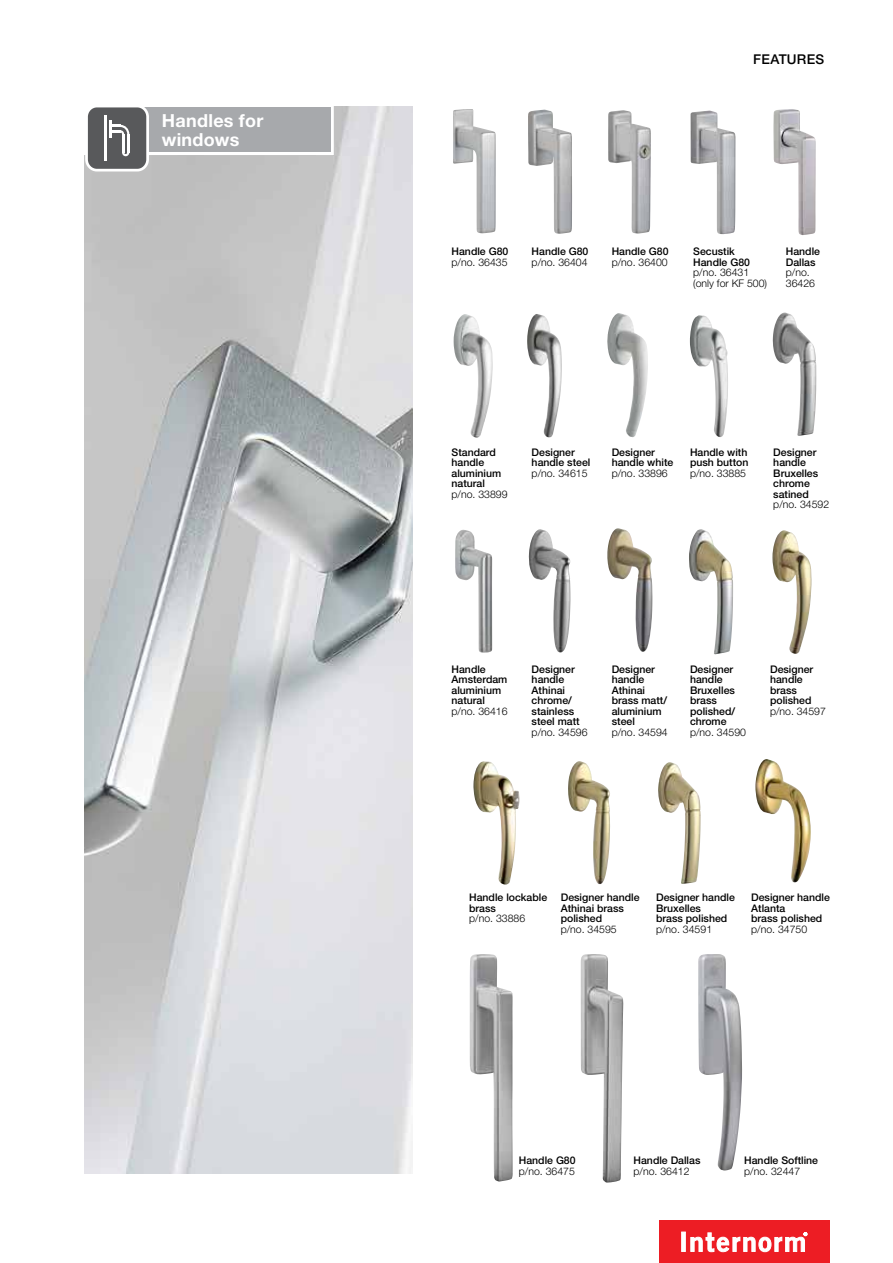
<style>
.page{position:relative;width:893px;height:1263px;background:#fff}
.page>*{position:absolute;margin:0;border:0;box-sizing:border-box;transform-origin:0 0}
.t1{font:700 18px/19.5px "Helvetica Neue LT Pro";letter-spacing:.015em;color:#fff}
.t2{font:500 13.5px "Helvetica Neue LT Pro";letter-spacing:.015em;color:#000}
.t3{font:500 10.5px/10.5px "Helvetica Neue LT Pro";color:#000}
.t4{font:300 10.5px/10.5px "Helvetica Neue LT Pro";color:#000}
</style>
<div class="page">
<div style="left:659px;top:1220px;width:170px;height:43px;background:#ed1d24"></div>
<svg style="left:681px;top:1232px;width:4px;height:19px"></svg>
<svg style="left:690px;top:1232px;width:117px;height:20px"></svg>
<img style="left:85px;top:107px;width:327px;height:1067px">
<div style="left:87px;top:106px;width:61px;height:64px;background:#58595b;border-radius:11px"></div>
<div style="left:85px;top:105px;width:64px;height:66px;border:3px solid #fff;border-radius:11px"></div>
<hr style="left:105px;top:115px;width:2px;height:46px;background:#fff">
<svg style="left:84px;top:105px;width:251px;height:51px"></svg>
<img style="left:607px;top:313px;width:41px;height:124px">
<img style="left:454px;top:314px;width:39px;height:124px">
<img style="left:527px;top:314px;width:35px;height:123px">
<img style="left:772px;top:313px;width:44px;height:123px">
<img style="left:690px;top:315px;width:38px;height:122px">
<img style="left:473px;top:761px;width:47px;height:124px">
<img style="left:755px;top:759px;width:56px;height:123px">
<img style="left:568px;top:761px;width:42px;height:123px">
<img style="left:658px;top:762px;width:43px;height:122px">
<img style="left:698px;top:954px;width:44px;height:217px">
<img style="left:470px;top:954px;width:43px;height:227px">
<img style="left:581px;top:954px;width:42px;height:228px">
<img style="left:529px;top:529px;width:42px;height:124px">
<img style="left:772px;top:530px;width:40px;height:124px">
<img style="left:607px;top:528px;width:46px;height:124px">
<img style="left:689px;top:529px;width:44px;height:125px">
<img style="left:455px;top:530px;width:37px;height:123px">
<img style="left:453px;top:109px;width:43px;height:124px">
<img style="left:773px;top:109px;width:43px;height:126px">
<img style="left:528px;top:110px;width:44px;height:124px">
<img style="left:608px;top:110px;width:43px;height:124px">
<img style="left:691px;top:111px;width:45px;height:123px">
<h1 class="t1" style="left:162px;top:110px;width:103px">Handles for windows</h1>
<p class="t2" style="left:753px;top:51px;width:72px">FEATURES</p>
<p class="t3" style="left:452px;top:246px;width:58px">Handle G80</p>
<p class="t4" style="left:452px;top:256px;width:58px">p/no. 36435</p>
<p class="t3" style="left:532px;top:246px;width:58px">Handle G80</p>
<p class="t4" style="left:532px;top:256px;width:58px">p/no. 36404</p>
<p class="t3" style="left:612px;top:246px;width:58px">Handle G80</p>
<p class="t4" style="left:612px;top:256px;width:58px">p/no. 36400</p>
<p class="t3" style="left:693px;top:246px;width:58px">Secustik<br>Handle G80</p>
<p class="t4" style="left:693px;top:267px;width:75px">p/no. 36431 (only for KF 500)</p>
<p class="t3" style="left:786px;top:246px;width:36px">Handle<br>Dallas</p>
<p class="t4" style="left:786px;top:267px;width:31px">p/no.<br>36426</p>
<p class="t3" style="left:452px;top:446px;width:51px">Standard handle aluminium natural</p>
<p class="t4" style="left:452px;top:488px;width:58px">p/no. 33899</p>
<p class="t3" style="left:532px;top:446px;width:60px">Designer handle steel</p>
<p class="t4" style="left:532px;top:467px;width:58px">p/no. 34615</p>
<p class="t3" style="left:612px;top:446px;width:63px">Designer handle white</p>
<p class="t4" style="left:612px;top:467px;width:58px">p/no. 33896</p>
<p class="t3" style="left:690px;top:446px;width:60px">Handle with push button</p>
<p class="t4" style="left:690px;top:467px;width:58px">p/no. 33885</p>
<p class="t3" style="left:773px;top:446px;width:46px">Designer handle<br>Bruxelles chrome satined</p>
<p class="t4" style="left:773px;top:499px;width:58px">p/no. 34592</p>
<p class="t3" style="left:452px;top:664px;width:57px">Handle<br>Amsterdam aluminium natural</p>
<p class="t4" style="left:452px;top:705px;width:58px">p/no. 36416</p>
<p class="t3" style="left:532px;top:664px;width:50px">Designer handle<br>Athinai chrome/ stainless steel matt</p>
<p class="t4" style="left:532px;top:726px;width:58px">p/no. 34596</p>
<p class="t3" style="left:612px;top:664px;width:57px">Designer handle<br>Athinai brass matt/ aluminium steel</p>
<p class="t4" style="left:612px;top:726px;width:58px">p/no. 34594</p>
<p class="t3" style="left:690px;top:664px;width:47px">Designer handle<br>Bruxelles brass polished/ chrome</p>
<p class="t4" style="left:690px;top:726px;width:58px">p/no. 34590</p>
<p class="t3" style="left:770px;top:664px;width:45px">Designer handle brass polished</p>
<p class="t4" style="left:770px;top:705px;width:57px">p/no. 34597</p>
<p class="t3" style="left:469px;top:892px;width:80px">Handle lockable brass</p>
<p class="t4" style="left:469px;top:913px;width:58px">p/no. 33886</p>
<p class="t3" style="left:561px;top:892px;width:80px">Designer handle<br>Athinai brass polished</p>
<p class="t4" style="left:561px;top:924px;width:58px">p/no. 34595</p>
<p class="t3" style="left:656px;top:892px;width:80px">Designer handle<br>Bruxelles<br>brass polished</p>
<p class="t4" style="left:656px;top:924px;width:58px">p/no. 34591</p>
<p class="t3" style="left:751px;top:892px;width:80px">Designer handle<br>Atlanta<br>brass polished</p>
<p class="t4" style="left:751px;top:924px;width:58px">p/no. 34750</p>
<p class="t3" style="left:519px;top:1155px;width:58px">Handle G80</p>
<p class="t4" style="left:519px;top:1165px;width:58px">p/no. 36475</p>
<p class="t3" style="left:633px;top:1155px;width:68px">Handle Dallas</p>
<p class="t4" style="left:633px;top:1165px;width:58px">p/no. 36412</p>
<p class="t3" style="left:744px;top:1155px;width:75px">Handle Softline</p>
<p class="t4" style="left:744px;top:1165px;width:58px">p/no. 32447</p>
</div>
